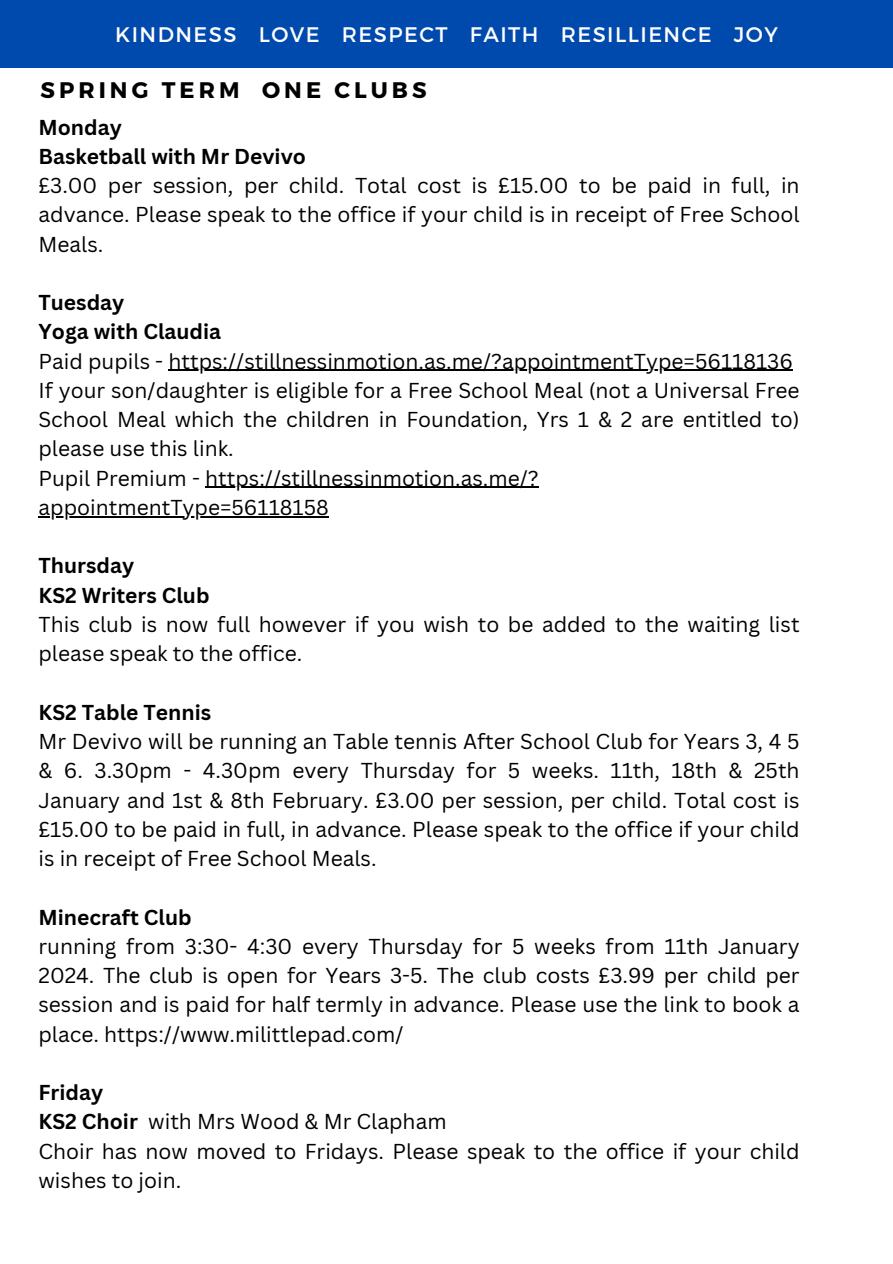
<style>
.page{position:relative;width:893px;height:1264px;background:#fff}
.page>*{position:absolute;margin:0;border:0;box-sizing:border-box;transform-origin:0 0}
.t1{font:700 22.5px "Montserrat";letter-spacing:.18em;color:#000}
.t2{font:21px/29.2px "Canva Sans";color:#000;text-align:justify}
.t3{font:700 21px "Canva Sans";color:#000}
.t4{font:21px "Montserrat";letter-spacing:.07em;color:#fff}
.s1{font-weight:700}
</style>
<div class="page">
<div style="left:0;top:0;width:892px;height:68px;background:#004aad"></div>
<hr style="left:168px;top:370px;width:624px;height:1px;background:#000">
<hr style="left:205px;top:487px;width:333px;height:1px;background:#000">
<hr style="left:38px;top:516px;width:291px;height:1px;background:#000">
<p class="t4" style="left:115px;top:20px;width:664px">KINDNESS LOVE RESPECT FAITH RESILLIENCE JOY</p>
<p class="t1" style="left:40px;top:75px;width:387px">SPRING TERM ONE CLUBS</p>
<p class="t3" style="left:38px;top:112px;width:85px">Monday</p>
<p class="t3" style="left:38px;top:141px;width:269px">Basketball with Mr Devivo</p>
<p class="t2" style="left:38px;top:170px;width:762px">£3.00 per session, per child. Total cost is £15.00 to be paid in full, in advance. Please speak to the office if your child is in receipt of Free School Meals.</p>
<p class="t3" style="left:38px;top:288px;width:87px">Tuesday</p>
<p class="t3" style="left:38px;top:317px;width:184px">Yoga with Claudia</p>
<p class="t2" style="left:38px;top:346px;width:755px">Paid pupils - https://stillnessinmotion.as.me/?appointmentType=56118136</p>
<p class="t2" style="left:38px;top:375px;width:762px">If your son/daughter is eligible for a Free School Meal (not a Universal Free School Meal which the children in Foundation, Yrs 1 &amp; 2 are entitled to) please use this link.</p>
<p class="t2" style="left:38px;top:463px;width:501px">Pupil Premium - https://stillnessinmotion.as.me/? appointmentType=56118158</p>
<p class="t3" style="left:38px;top:551px;width:97px">Thursday</p>
<p class="t3" style="left:38px;top:580px;width:173px">KS2 Writers Club</p>
<p class="t2" style="left:38px;top:609px;width:762px">This club is now full however if you wish to be added to the waiting list please speak to the office.</p>
<p class="t3" style="left:38px;top:697px;width:174px">KS2 Table Tennis</p>
<p class="t2" style="left:38px;top:726px;width:762px">Mr Devivo will be running an Table tennis After School Club for Years 3, 4 5 &amp; 6. 3.30pm - 4.30pm every Thursday for 5 weeks. 11th, 18th &amp; 25th January and 1st &amp; 8th February. £3.00 per session, per child. Total cost is £15.00 to be paid in full, in advance. Please speak to the office if your child is in receipt of Free School Meals.</p>
<p class="t3" style="left:38px;top:902px;width:155px">Minecraft Club</p>
<p class="t2" style="left:38px;top:931px;width:762px">running from 3:30- 4:30 every Thursday for 5 weeks from 11th January 2024. The club is open for Years 3-5. The club costs £3.99 per child per session and is paid for half termly in advance. Please use the link to book a place. https://www.milittlepad.com/</p>
<p class="t3" style="left:38px;top:1077px;width:66px">Friday</p>
<p class="t2" style="left:38px;top:1106px;width:409px"><span class="s1">KS2 Choir</span> with Mrs Wood &amp; Mr Clapham</p>
<p class="t2" style="left:38px;top:1135px;width:762px">Choir has now moved to Fridays. Please speak to the office if your child wishes to join.</p>
</div>
